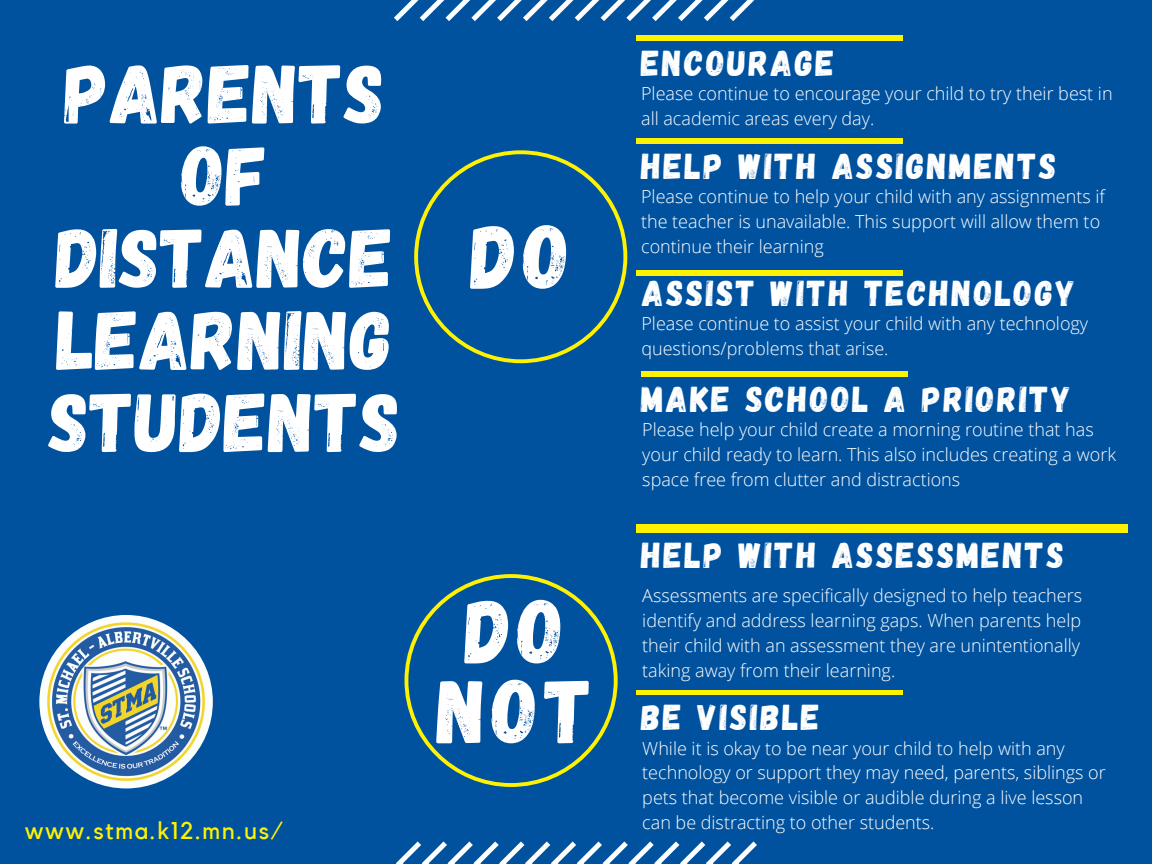
<style>
.page{position:relative;width:1152px;height:864px;background:#00529f}
.page>*{position:absolute;margin:0;border:0;box-sizing:border-box;transform-origin:0 0}
.t1{font:90px/79.8px "Gagalin";letter-spacing:.07em;color:#fff;text-align:center}
.t2{font:84px/82.2px "Gagalin";letter-spacing:.01em;color:#fff;text-align:center}
.t3{font:36px "Gagalin";letter-spacing:.07em;color:#fff}
.t4{font:24.15px "Kollektif";letter-spacing:.07em;color:#fff200}
.t5{font:300 18px/24.8px "Open Sans";color:#fff}
</style>
<div class="page">
<svg style="left:394px;top:0;width:361px;height:21px"></svg>
<svg style="left:396px;top:841px;width:361px;height:23px"></svg>
<hr style="left:636px;top:139px;width:267px;height:4px;background:#fff200">
<hr style="left:636px;top:271px;width:267px;height:4px;background:#fff200">
<hr style="left:636px;top:36px;width:267px;height:4px;background:#fff200">
<div style="left:636px;top:690px;width:267px;height:5px;background:#fff200"></div>
<div style="left:636px;top:525px;width:492px;height:7px;background:#fff200"></div>
<hr style="left:641px;top:372px;width:267px;height:4px;background:#fff200">
<img style="left:39px;top:615px;width:174px;height:173px;border-radius:50%">
<svg style="left:414px;top:150px;width:213px;height:213px"></svg>
<svg style="left:405px;top:574px;width:213px;height:213px"></svg>
<h2 class="t2" style="left:49px;top:48px;width:353px">PARENTS<br>OF<br>DISTANCE<br>LEARNING<br>STUDENTS</h2>
<h3 class="t4" style="left:25px;top:820px;width:260px">www.stma.k12.mn.us/</h3>
<h3 class="t3" style="left:641px;top:40px;width:195px">ENCOURAGE</h3>
<h1 class="t1" style="left:471px;top:212px;width:101px">DO</h1>
<p class="t5" style="left:641px;top:81px;width:473px">Please continue to encourage your child to try their best in all academic areas every day.</p>
<h3 class="t3" style="left:641px;top:143px;width:417px">HELP WITH ASSIGNMENTS</h3>
<p class="t5" style="left:641px;top:184px;width:465px">Please continue to help your child with any assignments if the teacher is unavailable. This support will allow them to continue their learning</p>
<h3 class="t3" style="left:642px;top:270px;width:434px">ASSIST WITH TECHNOLOGY</h3>
<p class="t5" style="left:641px;top:311px;width:448px;line-height:24.3px">Please continue to assist your child with any technology questions/problems that arise.</p>
<h3 class="t3" style="left:641px;top:376px;width:431px">MAKE SCHOOL A PRIORITY</h3>
<p class="t5" style="left:642px;top:417px;width:475px">Please help your child create a morning routine that has your child ready to learn. This also includes creating a work space free from clutter and distractions</p>
<h3 class="t3" style="left:641px;top:532px;width:424px">HELP WITH ASSESSMENTS</h3>
<h1 class="t1" style="left:437px;top:587px;width:157px">DO<br>NOT</h1>
<p class="t5" style="left:642px;top:583px;width:441px;text-align:justify">Assessments are specifically designed to help teachers identify and address learning gaps. When parents help their child with an assessment they are unintentionally taking away from their learning.</p>
<h3 class="t3" style="left:641px;top:694px;width:180px">BE VISIBLE</h3>
<p class="t5" style="left:642px;top:735px;width:465px">While it is okay to be near your child to help with any technology or support they may need, parents, siblings or pets that become visible or audible during a live lesson can be distracting to other students.</p>
</div>
